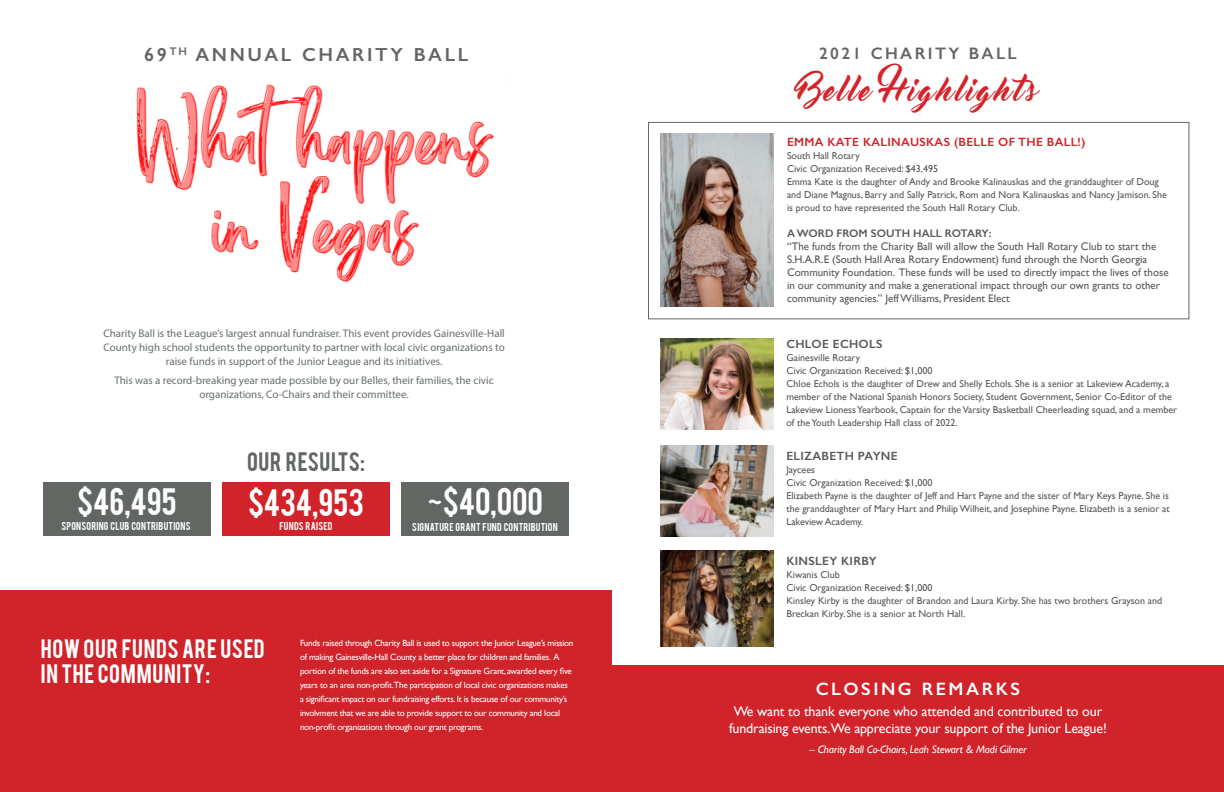
<style>
.page{position:relative;width:1224px;height:792px;background:#fff}
.page>*{position:absolute;margin:0;border:0;box-sizing:border-box;transform-origin:0 0}
._45_Content_black_Be{font:30px "Bebas";letter-spacing:-.005em;color:#fff}
.t1{font:30px "Master Of Break";letter-spacing:.08em;color:#d5232b}
._21_Content_gray_Beb{font:21px/25.2px "Bebas";letter-spacing:.035em;color:#fff}
._21_Content_gray_Beb-2{font:21px "Bebas";letter-spacing:.025em;color:#626764}
.t2{font:600 19px "Gill Sans";letter-spacing:.14em;color:#626764}
.t3{font:600 18px "Gill Sans";letter-spacing:.14em;color:#fff}
.t4{font:600 16.7px "Gill Sans";letter-spacing:.14em;color:#626764}
.t5{font:14px/16.8px "Gill Sans";letter-spacing:-.01em;color:#fff;text-align:center}
.t6{font:600 12px "Gill Sans";letter-spacing:.025em;color:#57585a}
.t7{font:600 12px "Gill Sans";letter-spacing:.025em;color:#d1232a}
._9_Content_gray_Sour{font:11px/14px "Myriad Pro";color:#666d6f;text-align:center}
.t8{font:11px/13px "Gill Sans";color:#57585a}
.t9{font:italic 11px "Gill Sans";letter-spacing:-.01em;color:#fff}
.t10{font:600 11px "Gill Sans";color:#57585a}
.t11{font:10px/13px "Gill Sans";color:#57585a}
.t12{font:9px/14px "Gill Sans";letter-spacing:-.025em;color:#fff}
._18_Content_black_Be{font:9px "Bebas";letter-spacing:.025em;color:#fff}
</style>
<div class="page">
<div style="left:648px;top:122px;width:541px;height:197px;border:1px solid #626764"></div>
<div style="left:612px;top:666px;width:612px;height:126px;background:#d1232a"></div>
<div style="left:0;top:591px;width:612px;height:201px;background:#d1232a"></div>
<div style="left:43px;top:482px;width:167px;height:54px;background:#626764"></div>
<div style="left:222px;top:482px;width:168px;height:54px;background:#d1232a"></div>
<div style="left:402px;top:482px;width:167px;height:54px;background:#626764"></div>
<img style="left:136px;top:84px;width:358px;height:198px">
<img style="left:661px;top:133px;width:113px;height:174px">
<img style="left:661px;top:338px;width:113px;height:92px">
<img style="left:661px;top:445px;width:113px;height:92px">
<img style="left:661px;top:550px;width:113px;height:96px">
<p class="t2" style="left:144px;top:44px;width:326px">69<sup>TH</sup> ANNUAL CHARITY BALL</p>
<p class="_9_Content_gray_Sour" style="left:103px;top:326px;width:403px">Charity Ball is the League’s largest annual fundraiser. This event provides Gainesville-Hall<br>County high school students the opportunity to partner with local civic organizations to raise funds in support of the Junior League and its initiatives.</p>
<p class="_9_Content_gray_Sour" style="left:114px;top:373px;width:381px">This was a record-breaking year made possible by our Belles, their families, the civic organizations, Co-Chairs and their committee.</p>
<p class="_45_Content_black_Be" style="left:77px;top:480px;width:101px">$46,495</p>
<p class="_18_Content_black_Be" style="left:62px;top:520px;width:130px">SPONSORING CLUB CONTRIBUTIONS</p>
<p class="_21_Content_gray_Beb-2" style="left:247px;top:446px;width:119px">OUR RESULTS:</p>
<p class="_45_Content_black_Be" style="left:248px;top:481px;width:118px">$434,953</p>
<p class="_18_Content_black_Be" style="left:279px;top:519px;width:55px">FUNDS RAISED</p>
<p class="_45_Content_black_Be" style="left:443px;top:480px;width:102px">$40,000</p>
<p class="_45_Content_black_Be" style="left:427px;top:496px;width:17px">~</p>
<p class="_18_Content_black_Be" style="left:412px;top:520px;width:147px">SIGNATURE GRANT FUND CONTRIBUTION</p>
<p class="_21_Content_gray_Beb" style="left:41px;top:635px;width:225px">HOW OUR FUNDS ARE USED<br>IN THE COMMUNITY:</p>
<p class="t12" style="left:300px;top:635px;width:275px">Funds raised through Charity Ball is used to support the Junior League’s mission of making Gainesville-Hall County a better place for children and families. A portion of the funds are also set aside for a Signature Grant, awarded every five years to an area non-profit.The participation of local civic organizations makes a significant impact on our fundraising efforts. It is because of our community’s involvment that we are able to provide support to our community and local non-profit organizations through our grant programs.</p>
<p class="t4" style="left:819px;top:43px;width:199px">2021 CHARITY BALL</p>
<p class="t1" style="left:798px;top:73px;width:238px">Belle Highlights</p>
<p class="t7" style="left:787px;top:135px;width:300px">EMMA KATE KALINAUSKAS (BELLE OF THE BALL!)</p>
<p class="t11" style="left:787px;top:149px;width:74px">South Hall Rotary</p>
<p class="t11" style="left:787px;top:162px;width:153px">Civic Organization Received: $43,495</p>
<p class="t11" style="left:787px;top:175px;width:381px">Emma Kate is the daughter of Andy and Brooke Kalinauskas and the granddaughter of Doug and Diane Magnus, Barry and Sally Patrick, Rom and Nora Kalinauskas and Nancy Jamison. She is proud to have represented the South Hall Rotary Club.</p>
<p class="t10" style="left:787px;top:227px;width:206px">A WORD FROM SOUTH HALL ROTARY:</p>
<p class="t8" style="left:787px;top:240px;width:383px">“The funds from the Charity Ball will allow the South Hall Rotary Club to start the S.H.A.R.E (South Hall Area Rotary Endowment) fund through the North Georgia Community Foundation. These funds will be used to directly impact the lives of those in our community and make a generational impact through our own grants to other community agencies.” Jeff Williams, President Elect</p>
<p class="t6" style="left:786px;top:337px;width:97px">CHLOE ECHOLS</p>
<p class="t11" style="left:786px;top:351px;width:75px">Gainesville Rotary</p>
<p class="t11" style="left:786px;top:364px;width:148px">Civic Organization Received: $1,000</p>
<p class="t11" style="left:786px;top:377px;width:392px">Chloe Echols is the daughter of Drew and Shelly Echols. She is a senior at Lakeview Academy, a member of the National Spanish Honors Society, Student Government, Senior Co-Editor of the Lakeview Lioness Yearbook, Captain for the Varsity Basketball Cheerleading squad, and a member of the Youth Leadership Hall class of 2022.</p>
<p class="t6" style="left:786px;top:449px;width:113px">ELIZABETH PAYNE</p>
<p class="t11" style="left:786px;top:463px;width:148px">Jaycees<br>Civic Organization Received: $1,000</p>
<p class="t11" style="left:786px;top:489px;width:385px;text-align:justify">Elizabeth Payne is the daughter of Jeff and Hart Payne and the sister of Mary Keys Payne. She is the granddaughter of Mary Hart and Philip Wilheit, and Josephine Payne. Elizabeth is a senior at Lakeview Academy.</p>
<p class="t6" style="left:786px;top:554px;width:92px">KINSLEY KIRBY</p>
<p class="t11" style="left:786px;top:568px;width:55px">Kiwanis Club</p>
<p class="t11" style="left:786px;top:581px;width:148px">Civic Organization Received: $1,000</p>
<p class="t11" style="left:786px;top:594px;width:377px">Kinsley Kirby is the daughter of Brandon and Laura Kirby. She has two brothers Grayson and<br>Breckan Kirby. She is a senior at North Hall.</p>
<p class="t3" style="left:816px;top:678px;width:206px">CLOSING REMARKS</p>
<p class="t5" style="left:729px;top:702px;width:379px">We want to thank everyone who attended and contributed to our fundraising events.We appreciate your support of the Junior League!</p>
<p class="t9" style="left:809px;top:743px;width:219px">– Charity Ball Co-Chairs, Leah Stewart &amp; Madi Gilmer</p>
</div>
